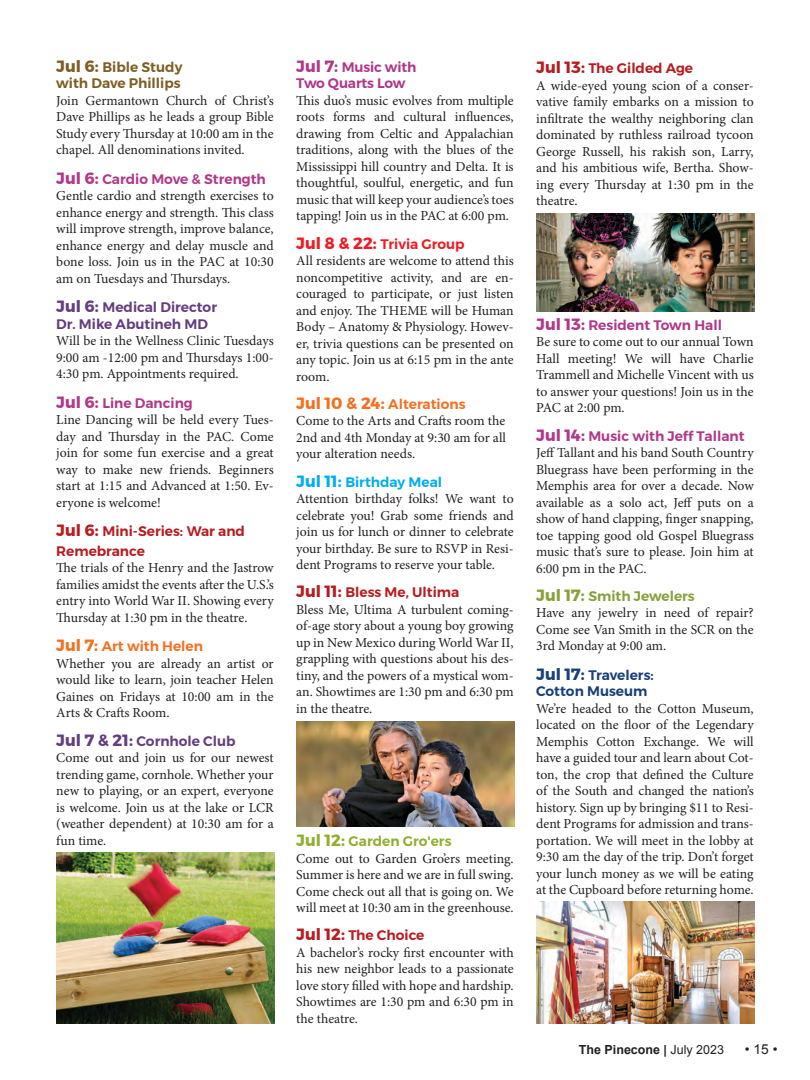
<style>
.page{position:relative;width:810px;height:1080px;background:#fff}
.page>*{position:absolute;margin:0;border:0;box-sizing:border-box;transform-origin:0 0}
.t1{font:13.75px/16.5px "Minion Pro";letter-spacing:-.005em;color:#231f20;text-align:justify}
.t2{font:600 13.75px "Montserrat";color:#b03889}
.t3{font:600 13.75px/19.5px "Montserrat";color:#b71c21}
.t4{font:600 13.75px "Montserrat";color:#643d7f}
.t5{font:600 13.75px "Montserrat";color:#f37022}
.t6{font:600 13.75px "Montserrat";color:#7d5e25}
.t7{font:600 13.75px "Montserrat";color:#193f78}
.t8{font:600 13.75px "Montserrat";color:#ed1c24}
.t9{font:600 13.75px "Montserrat";color:#92ae2f}
.t10{font:600 13.75px "Montserrat";color:#87a13a}
.t11{font:600 13.75px "Montserrat";color:#00aeef}
.t12{font:13.75px "Arial";color:#231f20}
.t13{font:700 12.5px "Arial";color:#231f20}
.s1{font-weight:700;font-size:16.25px}
.s2{font-style:italic}
.s3{font-weight:400}
</style>
<div class="page">
<img style="left:56px;top:853px;width:219px;height:171px">
<img style="left:296px;top:722px;width:219px;height:104px">
<img style="left:536px;top:214px;width:219px;height:97px">
<img style="left:536px;top:902px;width:219px;height:122px">
<p class="t6" style="left:56px;top:56px;width:128px"><span class="s1">Jul 6:</span> Bible Study</p>
<p class="t6" style="left:56px;top:73px;width:126px">with Dave Phillips</p>
<p class="t1" style="left:56px;top:92px;width:219px">Join Germantown Church of Christ’s Dave Phillips as he leads a group Bible Study every Thursday at 10:00 am in the chapel. All denominations invited.</p>
<p class="t2" style="left:56px;top:168px;width:211px"><span class="s1">Jul 6:</span> Cardio Move &amp; Strength</p>
<p class="t1" style="left:56px;top:188px;width:219px">Gentle cardio and strength exercises to enhance energy and strength. This class will improve strength, improve balance, enhance energy and delay muscle and bone loss. Join us in the PAC at 10:30 am on Tuesdays and Thursdays.</p>
<p class="t4" style="left:56px;top:297px;width:162px"><span class="s1">Jul 6:</span> Medical Director</p>
<p class="t4" style="left:56px;top:313px;width:153px">Dr. Mike Abutineh MD</p>
<p class="t1" style="left:56px;top:333px;width:219px">Will be in the Wellness Clinic Tuesdays 9:00 am -12:00 pm and Thursdays 1:00- 4:30 pm. Appointments required.</p>
<p class="t2" style="left:56px;top:392px;width:138px"><span class="s1">Jul 6:</span> Line Dancing</p>
<p class="t1" style="left:56px;top:412px;width:219px">Line Dancing will be held every Tues&shy;day and Thursday in the PAC. Come join for some fun exercise and a great way to make new friends. Beginners start at 1:15 and Advanced at 1:50. Ev&shy;eryone is welcome!</p>
<p class="t3" style="left:56px;top:522px;width:190px"><span class="s1">Jul 6:</span> Mini-Series: War and<br>Remebrance</p>
<p class="t1" style="left:56px;top:560px;width:219px">The trials of the Henry and the Jastrow families amidst the events after the U.S.’s entry into World War II. Showing every Thursday at 1:30 pm in the theatre.</p>
<p class="t5" style="left:56px;top:636px;width:148px"><span class="s1">Jul 7:</span> Art with Helen</p>
<p class="t1" style="left:56px;top:655px;width:219px">Whether you are already an artist or would like to learn, join teacher Helen Gaines on Fridays at 10:00 am in the Arts &amp; Crafts Room.</p>
<p class="t4" style="left:56px;top:730px;width:181px"><span class="s1">Jul 7 &amp; 21:</span> Cornhole Club</p>
<p class="t1" style="left:56px;top:750px;width:219px">Come out and join us for our newest trending game, cornhole. Whether your new to playing, or an expert, everyone is welcome. Join us at the lake or LCR (weather dependent) at 10:30 am for a fun time.</p>
<p class="t2" style="left:296px;top:56px;width:122px"><span class="s1">Jul 7:</span> Music with</p>
<p class="t2" style="left:296px;top:73px;width:111px">Two Quarts Low</p>
<p class="t1" style="left:296px;top:92px;width:219px">This duo’s music evolves from multiple roots forms and cultural influences, drawing from Celtic and Appalachian traditions, along with the blues of the Mississippi hill country and Delta. It is thoughtful, soulful, energetic, and fun music that will keep your audience’s toes tapping! Join us in the PAC at 6:00 pm.</p>
<p class="t8" style="left:296px;top:233px;width:170px"><span class="s1">Jul 8 &amp; 22:</span> Trivia Group</p>
<p class="t1" style="left:296px;top:253px;width:219px">All residents are welcome to attend this noncompetitive activity, and are en&shy;couraged to participate, or just listen and enjoy. The THEME will be Human Body – Anatomy &amp; Physiology. Howev&shy;er, trivia questions can be presented on any topic. Join us at 6:15 pm in the ante room.</p>
<p class="t5" style="left:296px;top:393px;width:171px"><span class="s1">Jul 10 &amp; 24:</span> Alterations</p>
<p class="t1" style="left:296px;top:413px;width:211px">Come to the Arts and Crafts room the 2nd and 4th Monday at 9:30 am for all your alteration needs.</p>
<p class="t11" style="left:296px;top:471px;width:148px"><span class="s1">Jul 11:</span> Birthday Meal</p>
<p class="t1" style="left:296px;top:491px;width:219px">Attention birthday folks! We want to celebrate you! Grab some friends and join us for lunch or dinner to celebrate your birthday. Be sure to RSVP in Resi&shy;dent Programs to reserve your table.</p>
<p class="t3" style="left:296px;top:583px;width:165px"><span class="s1">Jul 11:</span> Bless Me, Ultima</p>
<p class="t1" style="left:296px;top:601px;width:219px">Bless Me, Ultima A turbulent coming&shy;of-age story about a young boy growing up in New Mexico during World War II, grappling with questions about his des&shy;tiny, and the powers of a mystical wom&shy;an. Showtimes are 1:30 pm and 6:30 pm in the theatre.</p>
<p class="t9" style="left:296px;top:830px;width:157px"><span class="s1">Jul 12:</span> Garden Gro'ers</p>
<p class="t1" style="left:296px;top:850px;width:219px">Come out to Garden Gro’ers meeting.<br>Summer is here and we are in full swing.<br>Come check out all that is going on. We will meet at 10:30 am in the greenhouse.</p>
<p class="t3" style="left:296px;top:926px;width:130px"><span class="s1">Jul 12:</span> The Choice</p>
<p class="t1" style="left:296px;top:944px;width:219px">A bachelor’s rocky first encounter with his new neighbor leads to a passionate love story filled with hope and hardship.<br>Showtimes are 1:30 pm and 6:30 pm in the theatre.</p>
<p class="t3" style="left:536px;top:59px;width:158px"><span class="s1">Jul 13:</span> The Gilded Age</p>
<p class="t1" style="left:536px;top:77px;width:219px">A wide-eyed young scion of a conser&shy;vative family embarks on a mission to infiltrate the wealthy neighboring clan dominated by ruthless railroad tycoon George Russell, his rakish son, Larry, and his ambitious wife, Bertha. Show&shy;ing every Thursday at 1:30 pm in the theatre.</p>
<p class="t2" style="left:536px;top:314px;width:187px"><span class="s1">Jul 13:</span> Resident Town Hall</p>
<p class="t1" style="left:536px;top:334px;width:219px">Be sure to come out to our annual Town Hall meeting! We will have Charlie Trammell and Michelle Vincent with us to answer your questions! Join us in the PAC at 2:00 pm.</p>
<p class="t2" style="left:536px;top:425px;width:210px"><span class="s1">Jul 14:</span> Music with Jeff Tallant</p>
<p class="t1" style="left:536px;top:444px;width:219px">Jeff Tallant and his band South Country Bluegrass have been performing in the Memphis area for over a decade. Now available as a solo act, Jeff puts on a show of hand clapping, finger snapping, toe tapping good old Gospel Bluegrass music that’s sure to please. Join him at 6:00 pm in the PAC.</p>
<p class="t10" style="left:536px;top:585px;width:160px"><span class="s1">Jul 17:</span> Smith Jewelers</p>
<p class="t1" style="left:536px;top:605px;width:219px">Have any jewelry in need of repair?<br>Come see Van Smith in the SCR on the 3rd Monday at 9:00 am.</p>
<p class="t7" style="left:536px;top:664px;width:119px"><span class="s1">Jul 17:</span> Travelers:</p>
<p class="t7" style="left:536px;top:681px;width:113px">Cotton Museum</p>
<p class="t1" style="left:536px;top:700px;width:219px">We’re headed to the Cotton Museum, located on the floor of the Legendary Memphis Cotton Exchange. We will have a guided tour and learn about Cot&shy;ton, the crop that defined the Culture of the South and changed the nation’s history. Sign up by bringing $11 to Resi&shy;dent Programs for admission and trans&shy;portation. We will meet in the lobby at 9:30 am the day of the trip. Don’t forget your lunch money as we will be eating at the Cupboard before returning home.</p>
<p class="t13" style="left:579px;top:1041px;width:147px">The Pinecone <span class="s2">|</span> <span class="s3">July 2023</span></p>
<p class="t12" style="left:745px;top:1040px;width:34px">• 15 •</p>
</div>
